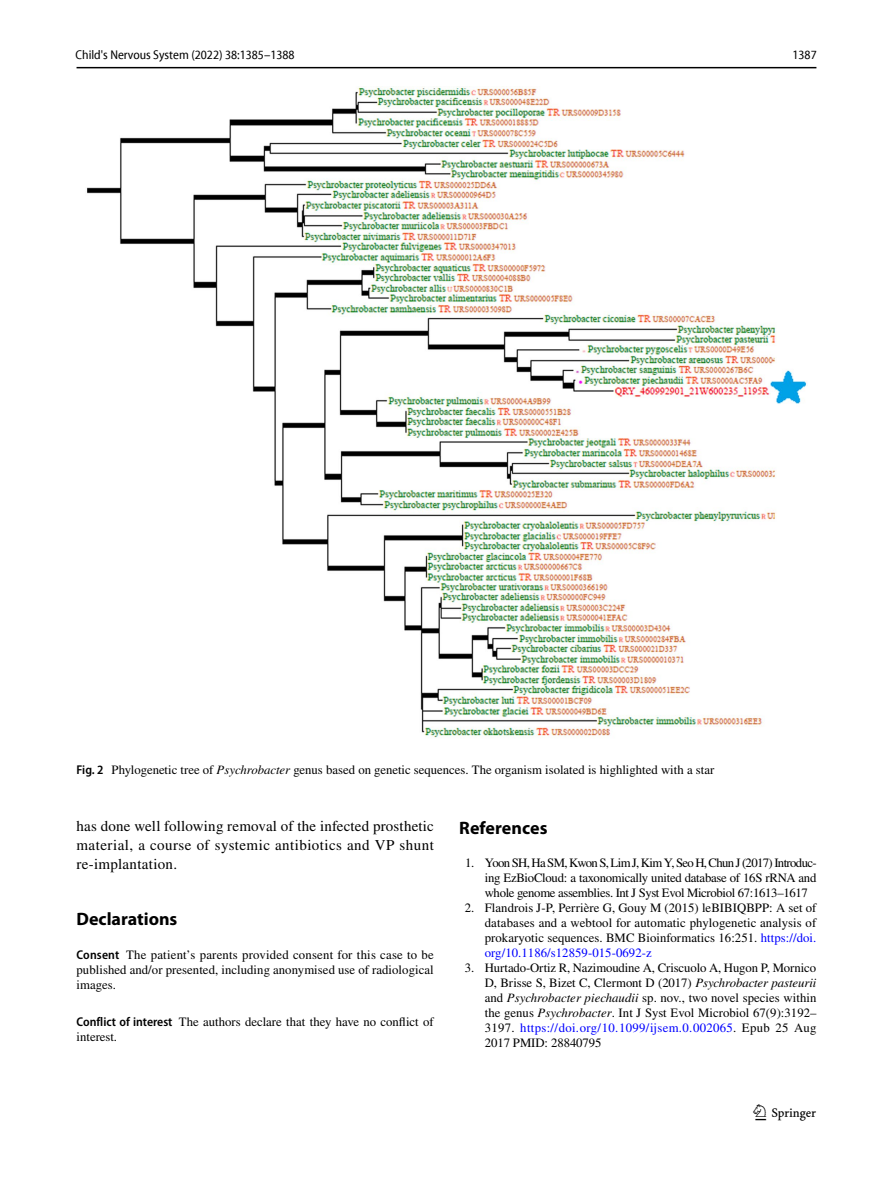
<style>
.page{position:relative;width:893px;height:1187px;background:#fff}
.page>*{position:absolute;margin:0;border:0;box-sizing:border-box;transform-origin:0 0}
.t1{font:22.5px "Springnew Regular 3";color:#000}
.t2{font:700 18px "Myriad Pro";color:#000}
.t3{font:15px/18.8px "STIX";letter-spacing:.03em;color:#000;text-align:justify}
.t4{font:12.75px/15px "STIX";color:#000;text-align:justify}
.t5{font:semi-condensed 12.75px "Myriad Pro Unic";color:#000}
.s1{font-family:"Myriad Pro";font-weight:600;font-stretch:semi-condensed}
.s2{font-style:italic}
.s3{color:#00f}
</style>
<div class="page">
<hr style="left:77px;top:67px;width:739px;height:1px;background:#000">
<img style="left:87px;top:87px;width:721px;height:651px">
<p class="t5" style="left:76px;top:50px;width:221px">Child's Nervous System (2022) 38:1385–1388</p>
<p class="t5" style="left:792px;top:50px;width:26px">1387</p>
<p class="t4" style="left:77px;top:762px;width:639px"><span class="s1">Fig. 2</span> Phylogenetic tree of <span class="s2">Psychrobacter</span> genus based on genetic sequences. The organism isolated is highlighted with a star</p>
<p class="t3" style="left:77px;top:818px;width:359px">has done well following removal of the infected prosthetic material, a course of systemic antibiotics and VP shunt re-implantation.</p>
<h2 class="t2" style="left:77px;top:907px;width:102px">Declarations</h2>
<p class="t4" style="left:77px;top:947px;width:359px"><span class="s1">Consent</span> The patient’s parents provided consent for this case to be published and/or presented, including anonymised use of radiological images.</p>
<p class="t4" style="left:77px;top:1015px;width:359px"><span class="s1">Conflict of interest</span> The authors declare that they have no conflict of interest.</p>
<h2 class="t2" style="left:459px;top:815px;width:90px">References</h2>
<p class="t4" style="left:485px;top:856px;width:333px;text-indent:-20px">1. Yoon SH, Ha SM, Kwon S, Lim J, Kim Y, Seo H, Chun J (2017) Introduc&shy;ing EzBioCloud: a taxonomically united database of 16S rRNA and whole genome assemblies. Int J Syst Evol Microbiol 67:1613–1617</p>
<p class="t4" style="left:485px;top:901px;width:333px;text-indent:-20px">2. Flandrois J-P, Perrière G, Gouy M (2015) leBIBIQBPP: A set of databases and a webtool for automatic phylogenetic analysis of prokaryotic sequences. BMC Bioinformatics 16:251. <span class="s3">https://doi. org/10.1186/s12859-015-0692-z</span></p>
<p class="t4" style="left:485px;top:961px;width:333px;text-indent:-20px">3. Hurtado-Ortiz R, Nazimoudine A, Criscuolo A, Hugon P, Mornico D, Brisse S, Bizet C, Clermont D (2017) <span class="s2">Psychrobacter pasteurii </span>and <span class="s2">Psychrobacter piechaudii</span> sp. nov., two novel species within the genus <span class="s2">Psychrobacter</span>. Int J Syst Evol Microbiol 67(9):3192– 3197. <span class="s3">https://doi.org/10.1099/ijsem.0.002065</span>. Epub 25 Aug 2017 PMID: 28840795</p>
<h1 class="t1" style="left:755px;top:1104px;width:62px">1 3</h1>
</div>
